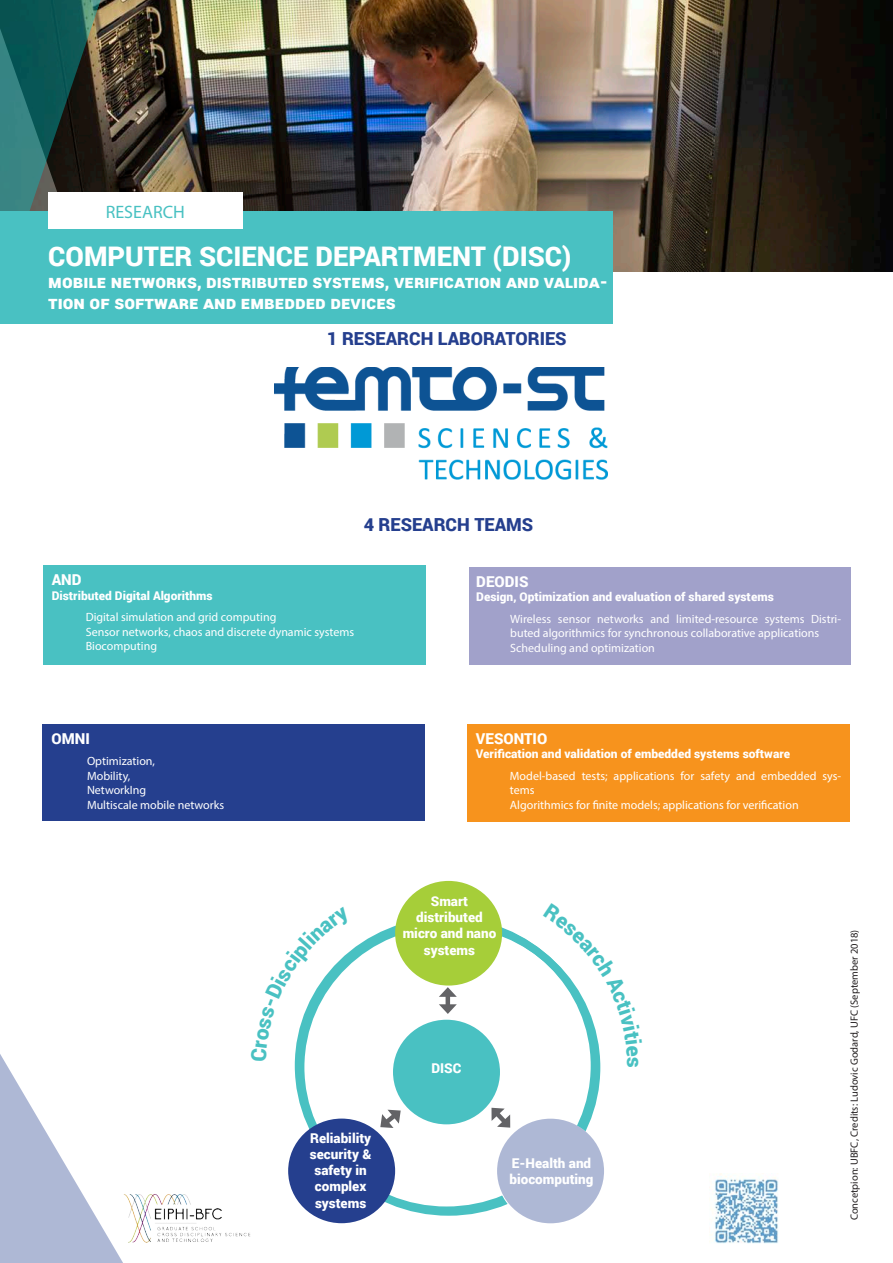
<style>
.page{position:relative;width:893px;height:1263px;background:#fff}
.page>*{position:absolute;margin:0;border:0;box-sizing:border-box;transform-origin:0 0}
.t1{font:900 27px "Roboto";color:#fff}
.t2{font:900 18px/21.6px "Roboto";color:#fff}
.t3{font:900 18px "Roboto";color:#253f8e}
.t4{font:18px "Myriad Pro";color:#49c1c2}
.t5{font:900 15px "Roboto";color:#fff}
.t6{font:900 13.5px/16.2px "Roboto";color:#fff;text-align:center}
.t7{font:12px/14.4px "Myriad Pro";color:#fff}
.t8{font:900 12px "Roboto";color:#fff}
.t9{font:10.5px "Myriad Pro";color:#231f20}
</style>
<div class="page">
<img style="left:111px;top:0;width:782px;height:271px">
<svg style="left:0;top:0;width:111px;height:180px;background:#26524c"></svg>
<div style="left:0;top:211px;width:612px;height:112px;background:#49c1c2"></div>
<div style="left:48px;top:193px;width:194px;height:36px;background:#fff"></div>
<img style="left:135px;top:1194px;width:115px;height:48px">
<div style="left:43px;top:566px;width:382px;height:99px;background:#49c1c2"></div>
<div style="left:42px;top:724px;width:382px;height:96px;background:#253f8e"></div>
<div style="left:395px;top:881px;width:107px;height:104px;background:#a6ce39;border-radius:50%"></div>
<div style="left:393px;top:1020px;width:107px;height:104px;background:#49c1c2;border-radius:50%"></div>
<div style="left:288px;top:1118px;width:107px;height:105px;background:#253f8e;border-radius:50%"></div>
<svg style="left:496px;top:1119px;width:109px;height:106px"></svg>
<div style="left:497px;top:1119px;width:107px;height:104px;background:#aeb8d5;border-radius:50%"></div>
<hr style="left:446px;top:994px;width:4px;height:13px;background:#636366">
<svg style="left:439px;top:1004px;width:18px;height:10px"></svg>
<svg style="left:439px;top:987px;width:18px;height:10px"></svg>
<svg style="left:491px;top:1107px;width:20px;height:21px"></svg>
<svg style="left:380px;top:1109px;width:21px;height:19px"></svg>
<svg style="left:0;top:180px;width:135px;height:1083px"></svg>
<img style="left:275px;top:367px;width:333px;height:112px">
<div style="left:469px;top:567px;width:381px;height:98px;background:#a1a1ca"></div>
<div style="left:467px;top:724px;width:383px;height:97px;background:#f7931d"></div>
<img style="left:709px;top:1174px;width:70px;height:70px">
<svg style="left:294px;top:949px;width:58px;height:112px"></svg>
<svg style="left:543px;top:951px;width:58px;height:116px"></svg>
<p class="t4" style="left:106px;top:200px;width:81px">RESEARCH</p>
<p class="t1" style="left:48px;top:237px;width:525px">COMPUTER SCIENCE DEPARTMENT (DISC)</p>
<p class="t2" style="left:48px;top:270px;width:561px">Mobile networks, distributed systems, verification and valida&shy;tion of software and embedded devices</p>
<p class="t3" style="left:327px;top:326px;width:241px">1 RESEARCH LABORATORIES</p>
<p class="t3" style="left:364px;top:512px;width:171px">4 RESEARCH TEAMS</p>
<p class="t5" style="left:52px;top:569px;width:31px">AND</p>
<p class="t8" style="left:52px;top:587px;width:163px">Distributed Digital Algorithms</p>
<p class="t7" style="left:86px;top:610px;width:192px">Digital simulation and grid computing</p>
<p class="t7" style="left:86px;top:624px;width:270px">Sensor networks, chaos and discrete dynamic systems</p>
<p class="t7" style="left:86px;top:639px;width:73px">Biocomputing</p>
<p class="t5" style="left:476px;top:571px;width:54px">DEODIS</p>
<p class="t8" style="left:476px;top:589px;width:299px">Design, Optimization and evaluation of shared systems</p>
<p class="t7" style="left:510px;top:612px;width:332px">Wireless sensor networks and limited-resource systems Distri&shy;buted algorithmics for synchronous collaborative applications</p>
<p class="t7" style="left:510px;top:640px;width:146px">Scheduling and optimization</p>
<p class="t5" style="left:52px;top:728px;width:40px">OMNI</p>
<p class="t7" style="left:87px;top:754px;width:70px">Optimization,</p>
<p class="t7" style="left:87px;top:768px;width:45px">Mobility,</p>
<p class="t7" style="left:87px;top:783px;width:61px">NetworkIng</p>
<p class="t7" style="left:87px;top:797px;width:139px">Multiscale mobile networks</p>
<p class="t5" style="left:476px;top:728px;width:73px">VESONTIO</p>
<p class="t8" style="left:476px;top:745px;width:316px">Verification and validation of embedded systems software</p>
<p class="t7" style="left:510px;top:768px;width:333px">Model-based tests; applications for safety and embedded sys&shy;tems</p>
<p class="t7" style="left:510px;top:797px;width:290px">Algorithmics for finite models; applications for verification</p>
<p class="t6" style="left:431px;top:892px;width:39px">Smart</p>
<p class="t6" style="left:416px;top:909px;width:68px">distributed</p>
<p class="t6" style="left:403px;top:925px;width:95px">micro and nano systems</p>
<p class="t6" style="left:310px;top:1129px;width:63px">Reliability</p>
<p class="t6" style="left:310px;top:1145px;width:63px">security &amp;</p>
<p class="t6" style="left:314px;top:1162px;width:54px">safety in</p>
<p class="t6" style="left:315px;top:1178px;width:53px">complex</p>
<p class="t6" style="left:315px;top:1194px;width:53px">systems</p>
<p class="t6" style="left:431px;top:1059px;width:32px">DISC</p>
<p class="t6" style="left:510px;top:1154px;width:85px;text-align:left">E-Health and biocomputing</p>
<p class="t9" style="left:848px;top:1220px;width:292px;rotate:-90deg">Concetpion: UBFC, Credits: Ludovic Godard, UFC (September 2018)</p>
</div>
